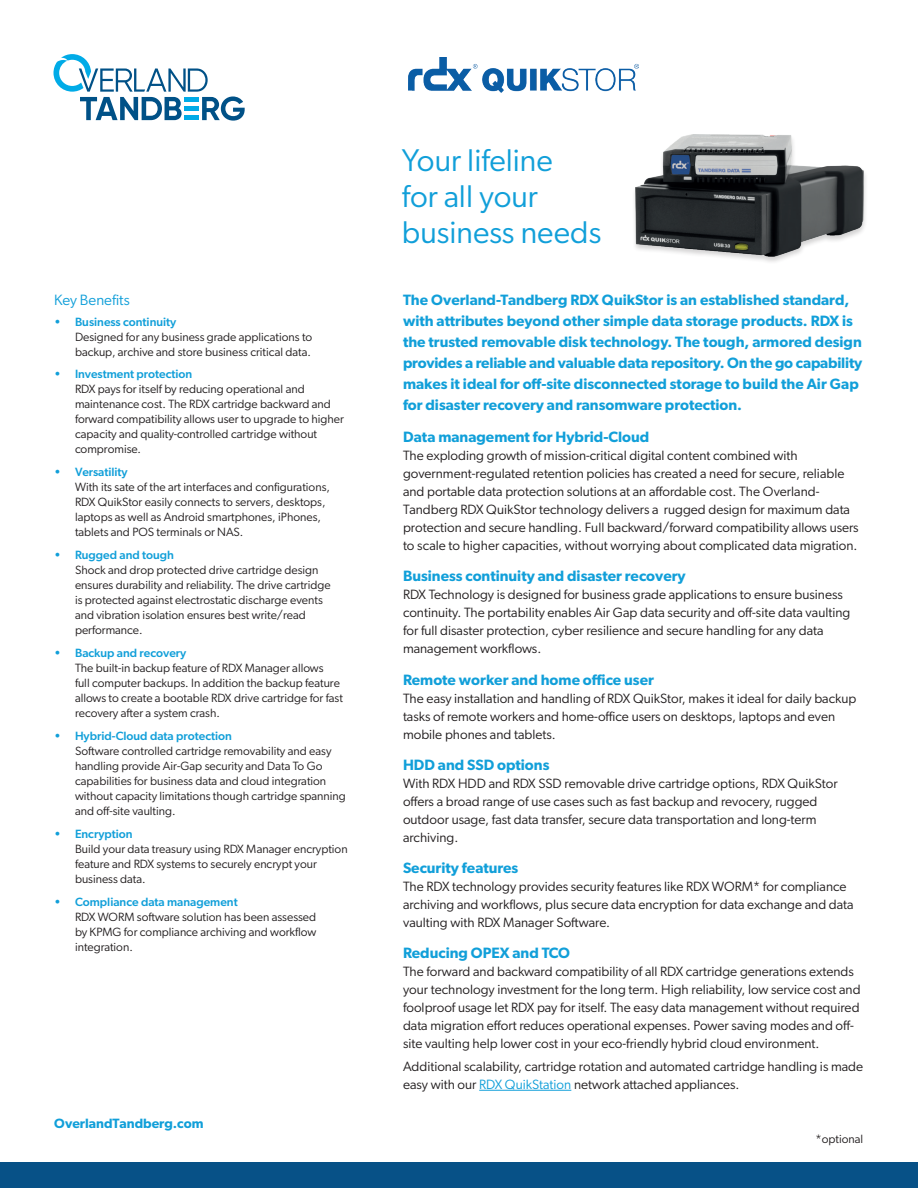
<style>
.page{position:relative;width:918px;height:1188px;background:#fff}
.page>*{position:absolute;margin:0;border:0;box-sizing:border-box;transform-origin:0 0}
.t1{font:31.5px/36px "Gibson";color:#119fd9}
.t2{font:600 15px/21px "Gibson";color:#119fd9}
.t3{font:15px "Gibson";color:#119fd9}
.t4{font:13.5px/18px "Gibson";color:#231f20}
.t5{font:600 13.5px "Gibson";color:#119fd9}
.t6{font:12px/15px "Gibson";color:#231f20}
.t7{font:500 12px "Gibson";color:#119fd9}
.s1{color:#119fd9}
</style>
<div class="page">
<svg style="left:53px;top:54px;width:192px;height:67px"></svg>
<div style="left:0;top:1162px;width:918px;height:26px;background:#075187"></div>
<hr style="left:479px;top:1090px;width:92px;height:1px;background:#119fd9">
<img style="left:409px;top:58px;width:230px;height:35px">
<div style="left:631px;top:134px;width:237px;height:131px;background:#231f20;opacity:.2"></div>
<img style="left:636px;top:135px;width:228px;height:122px">
<p class="t3" style="left:54px;top:291px;width:77px">Key Benefits</p>
<p class="t7" style="left:54px;top:314px;width:124px">• Business continuity</p>
<p class="t6" style="left:75px;top:329px;width:239px">Designed for any business grade applications to backup, archive and store business critical data.</p>
<p class="t7" style="left:54px;top:367px;width:140px">• Investment protection</p>
<p class="t6" style="left:75px;top:382px;width:270px">RDX pays for itself by reducing operational and maintenance cost. The RDX cartridge backward and forward compatibility allows user to upgrade to higher capacity and quality-controlled cartridge without compromise.</p>
<p class="t7" style="left:54px;top:465px;width:75px">• Versatility</p>
<p class="t6" style="left:75px;top:479px;width:257px">With its sate of the art interfaces and configurations, RDX QuikStor easily connects to servers, desktops, laptops as well as Android smartphones, iPhones, tablets and POS terminals or NAS.</p>
<p class="t7" style="left:54px;top:548px;width:122px">• Rugged and tough</p>
<p class="t6" style="left:75px;top:562px;width:257px">Shock and drop protected drive cartridge design ensures durability and reliability. The drive cartridge is protected against electrostatic discharge events and vibration isolation ensures best write/read performance.</p>
<p class="t7" style="left:54px;top:646px;width:134px">• Backup and recovery</p>
<p class="t6" style="left:75px;top:660px;width:269px">The built-in backup feature of RDX Manager allows<br>full computer backups. In addition the backup feature allows to create a bootable RDX drive cartridge for fast recovery after a system crash.</p>
<p class="t7" style="left:54px;top:729px;width:179px">• Hybrid-Cloud data protection</p>
<p class="t6" style="left:75px;top:743px;width:272px">Software controlled cartridge removability and easy handling provide Air-Gap security and Data To Go capabilities for business data and cloud integration without capacity limitations though cartridge spanning and off-site vaulting.</p>
<p class="t7" style="left:54px;top:826px;width:80px">• Encryption</p>
<p class="t6" style="left:75px;top:841px;width:274px">Build your data treasury using RDX Manager encryption feature and RDX systems to securely encrypt your business data.</p>
<p class="t7" style="left:54px;top:894px;width:185px">• Compliance data management</p>
<p class="t6" style="left:75px;top:909px;width:243px;text-align:justify">RDX WORM software solution has been assessed by KPMG for compliance archiving and workflow integration.</p>
<p class="t5" style="left:54px;top:1116px;width:151px">OverlandTandberg.com</p>
<h1 class="t1" style="left:402px;top:142px;width:201px">Your lifeline<br>for all your business needs</h1>
<p class="t2" style="left:403px;top:289px;width:461px">The Overland-Tandberg RDX QuikStor is an established standard, with attributes beyond other simple data storage products. RDX is the trusted removable disk technology. The tough, armored design provides a reliable and valuable data repository. On the go capability makes it ideal for off-site disconnected storage to build the Air Gap for disaster recovery and ransomware protection.</p>
<p class="t2" style="left:403px;top:426px;width:248px">Data management for Hybrid-Cloud</p>
<p class="t4" style="left:403px;top:446px;width:457px">The exploding growth of mission-critical digital content combined with government-regulated retention policies has created a need for secure, reliable and portable data protection solutions at an affordable cost. The Overland-Tandberg RDX QuikStor technology delivers a rugged design for maximum data protection and secure handling. Full backward/forward compatibility allows users to scale to higher capacities, without worrying about complicated data migration.</p>
<p class="t2" style="left:403px;top:565px;width:284px">Business continuity and disaster recovery</p>
<p class="t4" style="left:403px;top:586px;width:449px">RDX Technology is designed for business grade applications to ensure business continuity. The portability enables Air Gap data security and off-site data vaulting for full disaster protection, cyber resilience and secure handling for any data management workflows.</p>
<p class="t2" style="left:403px;top:669px;width:252px">Remote worker and home office user</p>
<p class="t4" style="left:403px;top:689px;width:455px">The easy installation and handling of RDX QuikStor, makes it ideal for daily backup tasks of remote workers and home-office users on desktops, laptops and even mobile phones and tablets.</p>
<p class="t2" style="left:403px;top:754px;width:148px">HDD and SSD options</p>
<p class="t4" style="left:403px;top:774px;width:436px">With RDX HDD and RDX SSD removable drive cartridge options, RDX QuikStor offers a broad range of use cases such as fast backup and revocery, rugged outdoor usage, fast data transfer, secure data transportation and long-term archiving.</p>
<p class="t2" style="left:403px;top:857px;width:117px">Security features</p>
<p class="t4" style="left:403px;top:877px;width:452px">The RDX technology provides security features like RDX WORM* for compliance archiving and workflows, plus secure data encryption for data exchange and data vaulting with RDX Manager Software.</p>
<p class="t2" style="left:403px;top:942px;width:169px">Reducing OPEX and TCO</p>
<p class="t4" style="left:403px;top:962px;width:459px">The forward and backward compatibility of all RDX cartridge generations extends your technology investment for the long term. High reliability, low service cost and foolproof usage let RDX pay for itself. The easy data management without required data migration effort reduces operational expenses. Power saving modes and off&shy;site vaulting help lower cost in your eco-friendly hybrid cloud environment.</p>
<p class="t4" style="left:403px;top:1057px;width:462px">Additional scalability, cartridge rotation and automated cartridge handling is made easy with our <span class="s1">RDX QuikStation</span> network attached appliances.</p>
<p class="t6" style="left:816px;top:1131px;width:49px">*optional</p>
</div>
